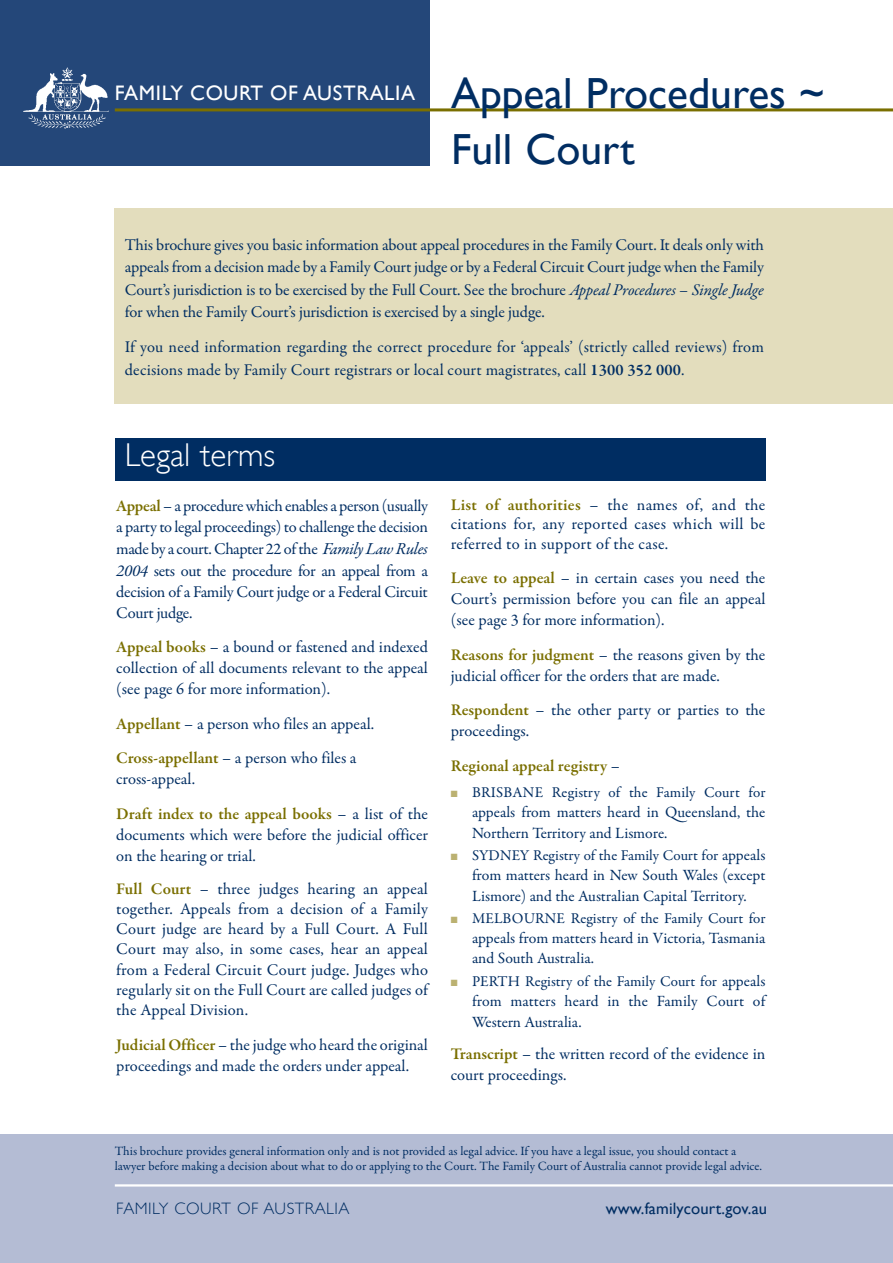
<style>
.page{position:relative;width:893px;height:1263px;background:#fff}
.page>*{position:absolute;margin:0;border:0;box-sizing:border-box;transform-origin:0 0}
.Head_1st{font:43.5px "Gill Sans";color:#002d62}
._1st_head{font:300 33px "Gill Sans";color:#fff}
.t1{font:21px "Gill Sans";letter-spacing:.03em;color:#fff}
.t2{font:16.5px/21px "Garamond Premr Pro";color:#002d62;text-align:justify}
.t3{font:600 16.5px "Garamond Premr Pro";color:#7a6f00}
.Head1a{font:300 16.5px "Gill Sans";letter-spacing:.03em;color:#002d62}
.Head1a-2{font:16.5px "Gill Sans";letter-spacing:.01em;color:#002d62}
.t4{font:15.75px/20.2px "Garamond Premr Pro";letter-spacing:-.005em;color:#002d62}
.t5{font:15px "Garamond Premr Pro";letter-spacing:.005em;color:#002d62}
.Note{font:12.75px/15px "Garamond Premr Pro";color:#002d62}
.s1{font-style:italic}
.s2{font-weight:600}
.s3{font-weight:600;color:#7a6f00}
.s4{font-style:italic;font-size:16.8px}
.s5{font-weight:400;color:#002d62}
.s6{color:#bbb171}
.s7{font-size:15.75px}
</style>
<div class="page">
<div style="left:115px;top:208px;width:778px;height:196px;background:#e3ddbd"></div>
<div style="left:115px;top:438px;width:650px;height:42px;background:#002d62"></div>
<div style="left:0;top:1134px;width:893px;height:129px;background:#b4bcd4"></div>
<hr style="left:115px;top:1184px;width:778px;height:2px;background:#fff">
<div style="left:0;top:0;width:429px;height:166px;background:#244779"></div>
<hr style="left:115px;top:108px;width:778px;height:3px;background:#7a6f00">
<img style="left:23px;top:68px;width:86px;height:61px">
<p class="t1" style="left:115px;top:80px;width:302px">FAMILY COURT OF AUSTRALIA</p>
<p class="Head_1st" style="left:451px;top:68px;width:375px">Appeal Procedures ~</p>
<p class="Head_1st" style="left:451px;top:124px;width:185px">Full Court</p>
<p class="t2" style="left:125px;top:233px;width:641px;line-height:22.5px">This brochure gives you basic information about appeal procedures in the Family Court. It deals only with appeals from a decision made by a Family Court judge or by a Federal Circuit Court judge when the Family Court’s jurisdiction is to be exercised by the Full Court. See the brochure <span class="s1">Appeal Procedures – Single Judge </span>for when the Family Court’s jurisdiction is exercised by a single judge.</p>
<p class="t2" style="left:125px;top:336px;width:641px;line-height:22.5px">If you need information regarding the correct procedure for ‘appeals’ (strictly called reviews) from decisions made by Family Court registrars or local court magistrates, call <span class="s2">1300 352 000</span>.</p>
<p class="_1st_head" style="left:125px;top:435px;width:152px">Legal terms</p>
<p class="t2" style="left:116px;top:495px;width:313px"><span class="s3">Appeal</span> – a procedure which enables a person (usually a party to legal proceedings) to challenge the decision made by a court. Chapter 22 of the <span class="s4">Family Law Rules 2004</span> sets out the procedure for an appeal from a decision of a Family Court judge or a Federal Circuit Court judge.</p>
<p class="t2" style="left:116px;top:637px;width:313px"><span class="s3">Appeal books</span> – a bound or fastened and indexed collection of all documents relevant to the appeal (see page 6 for more information).</p>
<p class="t2" style="left:116px;top:713px;width:259px"><span class="s3">Appellant</span> – a person who files an appeal.</p>
<p class="t2" style="left:116px;top:748px;width:242px"><span class="s3">Cross-appellant</span> – a person who files a cross‑appeal.</p>
<p class="t2" style="left:116px;top:803px;width:313px"><span class="s3">Draft index to the appeal books</span> – a list of the documents which were before the judicial officer on the hearing or trial.</p>
<p class="t2" style="left:116px;top:879px;width:313px;line-height:20.2px"><span class="s3">Full Court</span> – three judges hearing an appeal together. Appeals from a decision of a Family Court judge are heard by a Full Court. A Full Court may also, in some cases, hear an appeal from a Federal Circuit Court judge. Judges who regularly sit on the Full Court are called judges of the Appeal Division.</p>
<p class="t2" style="left:116px;top:1034px;width:313px"><span class="s3">Judicial Officer</span> – the judge who heard the original proceedings and made the orders under appeal.</p>
<p class="t2" style="left:451px;top:495px;width:316px;line-height:19.5px"><span class="s3">List of authorities</span> – the names of, and the citations for, any reported cases which will be referred to in support of the case.</p>
<p class="t2" style="left:451px;top:568px;width:316px"><span class="s3">Leave to appeal</span> – in certain cases you need the Court’s permission before you can file an appeal (see page 3 for more information).</p>
<p class="t2" style="left:451px;top:644px;width:316px"><span class="s3">Reasons for judgment</span> – the reasons given by the judicial officer for the orders that are made.</p>
<p class="t2" style="left:451px;top:700px;width:316px"><span class="s3">Respondent</span> – the other party or parties to the proceedings.</p>
<p class="t3" style="left:451px;top:755px;width:171px">Regional appeal registry <span class="s5">–</span></p>
<p class="t5" style="left:451px;top:783px;width:316px"><span class="s6">■</span> BRISBANE Registry of the Family Court for</p>
<p class="t4" style="left:472px;top:803px;width:295px">appeals from matters heard in Queensland, the<br>Northern Territory and Lismore.</p>
<p class="t5" style="left:451px;top:846px;width:316px"><span class="s6">■</span> SYDNEY Registry of the Family Court for <span class="s7">appeals</span></p>
<p class="t4" style="left:472px;top:866px;width:295px">from matters heard in New South Wales (except<br>Lismore) and the Australian Capital Territory.</p>
<p class="t5" style="left:451px;top:909px;width:316px"><span class="s6">■</span> MELBOURNE Registry of the Family Court for</p>
<p class="t4" style="left:472px;top:928px;width:295px">appeals from matters heard in Victoria, Tasmania and South Australia.</p>
<p class="t5" style="left:451px;top:972px;width:316px"><span class="s6">■</span> PERTH Registry of the Family Court for <span class="s7">appeals</span></p>
<p class="t4" style="left:472px;top:991px;width:295px;line-height:21px">from matters heard in the Family Court of<br>Western Australia.</p>
<p class="t2" style="left:451px;top:1044px;width:316px"><span class="s3">Transcript</span> – the written record of the evidence in court proceedings.</p>
<p class="Note" style="left:115px;top:1144px;width:649px">This brochure provides general information only and is not provided as legal advice. If you have a legal issue, you should contact a lawyer before making a decision about what to do or applying to the Court. The Family Court of Australia cannot provide legal advice.</p>
<p class="Head1a" style="left:116px;top:1199px;width:235px">FAMILY COURT OF AUSTRALIA</p>
<p class="Head1a-2" style="left:606px;top:1199px;width:163px">www.familycourt.gov.au</p>
</div>
